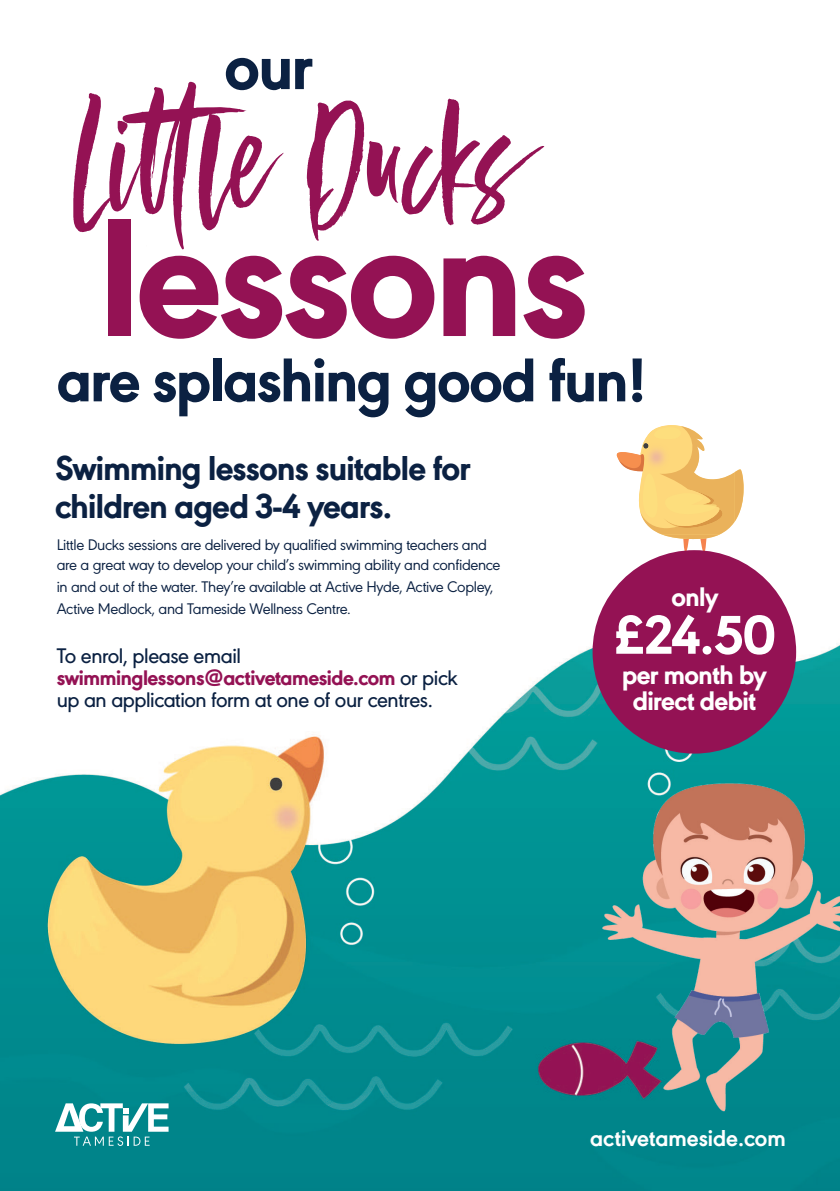
<style>
.page{position:relative;width:840px;height:1191px;background:#fff}
.page>*{position:absolute;margin:0;border:0;box-sizing:border-box;transform-origin:0 0}
.t1{font:197.8px "Austin REGULAR";letter-spacing:-.02em;color:#941254}
.t2{font:800 174.8px "URW Geometric";letter-spacing:-.02em;color:#941254}
.t3{font:800 68px "URW Geometric";color:#0b2142}
.t4{font:800 64.2px "URW Geometric";letter-spacing:-.02em;color:#0b2142}
.t5{font:800 56.8px "URW Geometric";color:#fff}
.t6{font:800 36px/38px "URW Geometric";letter-spacing:-.02em;color:#0b2142}
.t7{font:800 28px/26px "URW Geometric";letter-spacing:-.02em;color:#fff;text-align:center}
.t8{font:700 24px "URW Geometric";color:#fff}
.t9{font:500 22px/22px "URW Geometric";letter-spacing:-.02em;color:#0b2142}
.t10{font:16px/20px "URW Geometric";letter-spacing:-.02em;color:#0b2142}
.s1{font-weight:800;color:#941254}
</style>
<div class="page">
<img style="left:0;top:553px;width:839px;height:638px">
<img style="left:579px;top:773px;width:260px;height:350px">
<svg style="left:616px;top:425px;width:128px;height:128px"></svg>
<svg style="left:55px;top:1103px;width:113px;height:42px"></svg>
<div style="left:592px;top:550px;width:203px;height:203px;background:#941254;border-radius:50%"></div>
<h3 class="t3" style="left:224px;top:16px;width:90px">our</h3>
<h1 class="t1" style="left:74px;top:58px;width:467px">Little Ducks</h1>
<h2 class="t2" style="left:99px;top:147px;width:491px">lessons</h2>
<h3 class="t4" style="left:57px;top:332px;width:591px">are splashing good fun!</h3>
<h3 class="t6" style="left:55px;top:446px;width:417px">Swimming lessons suitable for children aged 3-4 years.</h3>
<p class="t10" style="left:57px;top:533px;width:445px">Little Ducks sessions are delivered by qualified swimming teachers and are a great way to develop your child’s swimming ability and confidence</p>
<p class="t10" style="left:57px;top:574px;width:438px;line-height:22px">in and out of the water. They’re available at Active Hyde, Active Copley,<br>Active Medlock, and Tameside Wellness Centre.</p>
<h3 class="t5" style="left:612px;top:592px;width:164px">£24.50</h3>
<h3 class="t7" style="left:621px;top:659px;width:146px">per month by direct debit</h3>
<h3 class="t7" style="left:671px;top:581px;width:48px">only</h3>
<h3 class="t9" style="left:57px;top:642px;width:402px">To enrol, please email <span class="s1">swimminglessons@activetameside.com</span> or pick up an application form at one of our centres.</h3>
<h3 class="t8" style="left:590px;top:1119px;width:197px">activetameside.com</h3>
</div>
